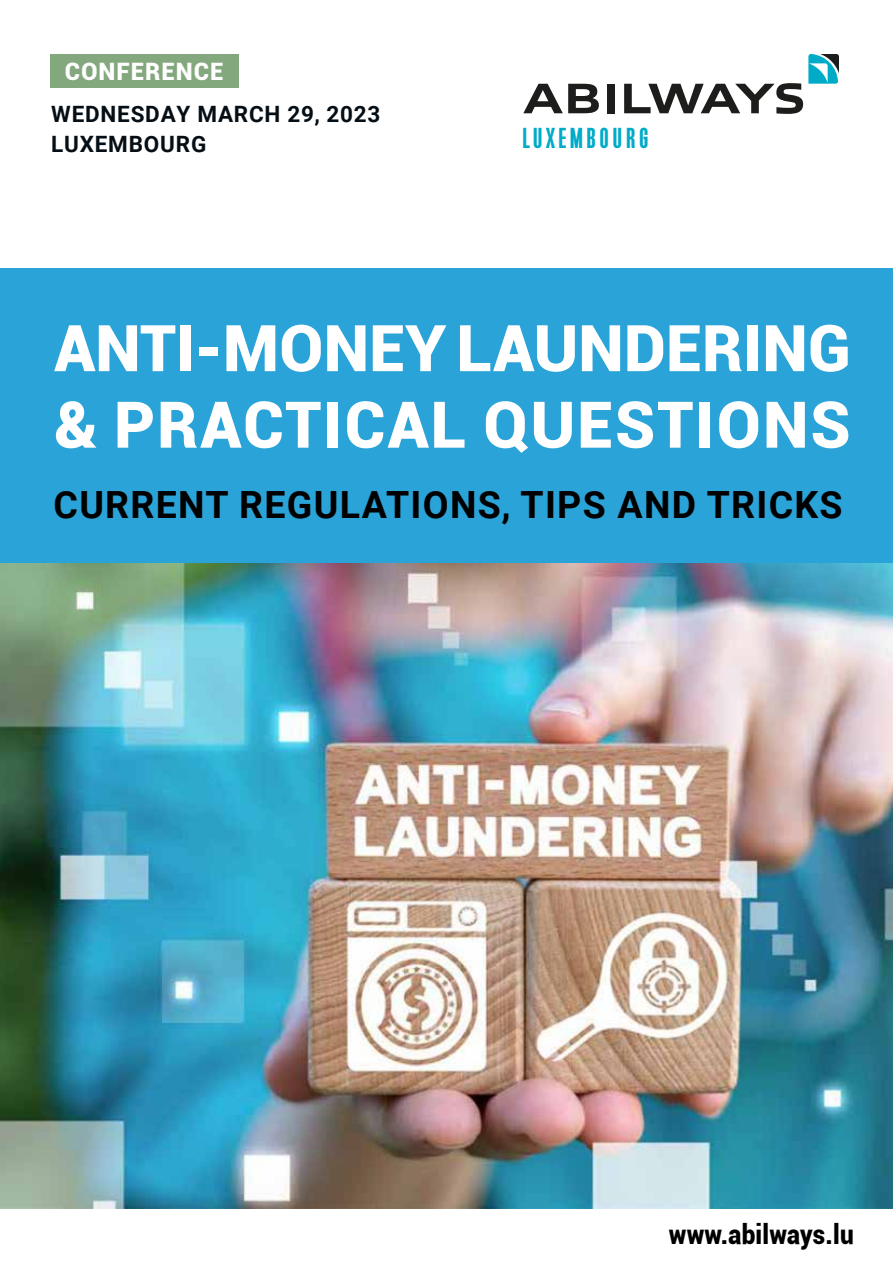
<style>
.page{position:relative;width:893px;height:1263px;background:#fff}
.page>*{position:absolute;margin:0;border:0;box-sizing:border-box;transform-origin:0 0}
.t1{font:900 64.5px/76.5px "Roboto";letter-spacing:.01em;color:#fff}
.t2{font:700 37.5px "Roboto";letter-spacing:.035em;color:#000}
.t3{font:28.8px "Directors Gothic 201 S Bd";letter-spacing:.1em;color:#00abc8}
.t4{font:900 27px "Roboto";letter-spacing:.01em;color:#000;scale:.9 1}
.t5{font:900 24px "Roboto";letter-spacing:.04em;color:#fff}
.t6{font:700 22.5px/30px "Roboto";letter-spacing:.035em;color:#050e15}
</style>
<div class="page">
<img style="left:0;top:563px;width:893px;height:646px">
<div style="left:50px;top:54px;width:188px;height:34px;background:#84a87d"></div>
<div style="left:0;top:268px;width:893px;height:295px;background:#2aa3d8"></div>
<svg style="left:523px;top:84px;width:76px;height:29px"></svg>
<div style="left:607px;top:84px;width:7px;height:29px;background:#1d1d1b"></div>
<svg style="left:624px;top:54px;width:215px;height:60px"></svg>
<p class="t5" style="left:65px;top:55px;width:160px">CONFERENCE</p>
<p class="t6" style="left:51px;top:98px;width:331px">WEDNESDAY MARCH 29, 2023<br>LUXEMBOURG</p>
<p class="t3" style="left:522px;top:122px;width:128px">LUXEMBOURG</p>
<p class="t1" style="left:54px;top:307px;width:798px">ANTI-MONEY LAUNDERING &amp; PRACTICAL QUESTIONS</p>
<p class="t2" style="left:53px;top:478px;width:791px">CURRENT REGULATIONS, TIPS AND TRICKS</p>
<p class="t4" style="left:669px;top:1215px;width:207px">www.abilways.lu</p>
</div>
